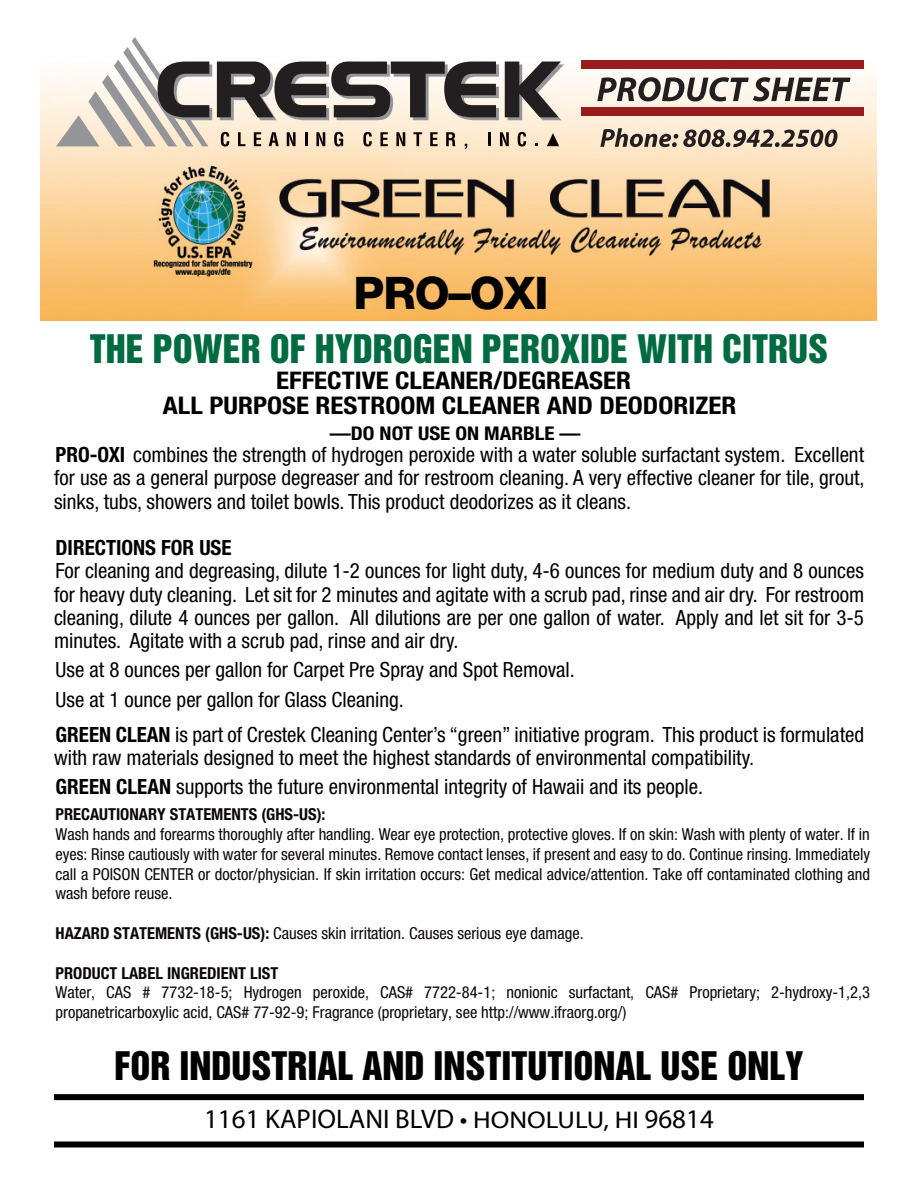
<style>
.page{position:relative;width:918px;height:1188px;background:#fff}
.page>*{position:absolute;margin:0;border:0;box-sizing:border-box;transform-origin:0 0}
.t1{font:800 45px "Helvetica Neue";letter-spacing:-.025em;color:#000}
.t2{font:36px "Helvetica Inserat";color:#000}
.t3{font:36px "Helvetica Inserat";color:#006b41}
.t4{font:27px "Myriad Pro";color:#000}
.t5{font:700 condensed 24.3px/25.5px "Helvetica Neue LT Std";color:#000;text-align:center;scale:1.11 1}
.t6{font:condensed 21px/23.2px "Helvetica Neue LT Std";color:#000;text-align:justify}
.t7{font:700 condensed 21px "Helvetica Neue LT Std";color:#000}
.t8{font:700 condensed 18.9px "Helvetica Neue LT Std";color:#000;scale:1.11 1}
.t9{font:condensed 16.5px/19.8px "Helvetica Neue LT Std";color:#0c0608;text-align:justify}
.t10{font:700 condensed 16.5px "Helvetica Neue LT Std";color:#0c0608}
.s1{font-weight:700}
.s2{font-size:24.3px}
</style>
<div class="page">
<img style="left:40px;top:60px;width:836px;height:260px">
<svg style="left:56px;top:37px;width:508px;height:112px"></svg>
<svg style="left:597px;top:77px;width:254px;height:25px;background:#9d9791"></svg>
<div style="left:582px;top:108px;width:282px;height:8px;background:#981b1e"></div>
<div style="left:582px;top:60px;width:282px;height:9px;background:#981b1e"></div>
<svg style="left:600px;top:128px;width:238px;height:19px;background:#a19485"></svg>
<div style="left:54px;top:1094px;width:810px;height:6px;background:#000"></div>
<div style="left:54px;top:1142px;width:810px;height:6px;background:#000"></div>
<h1 class="t1" style="left:354px;top:266px;width:196px">PRO–OXI</h1>
<h2 class="t3" style="left:90px;top:328px;width:740px">THE POWER OF HYDROGEN PEROXIDE WITH CITRUS</h2>
<p class="t5" style="left:163px;top:367px;width:518px">EFFECTIVE CLEANER/DEGREASER<br>ALL PURPOSE RESTROOM CLEANER AND DEODORIZER</p>
<p class="t8" style="left:330px;top:421px;width:227px">—DO NOT USE ON MARBLE —</p>
<p class="t6" style="left:54px;top:443px;width:812px"><span class="s1">PRO-OXI</span> combines the strength of hydrogen peroxide with a water soluble surfactant system. Excellent for use as a general purpose degreaser and for restroom cleaning. A very effective cleaner for tile, grout, sinks, tubs, showers and toilet bowls. This product deodorizes as it cleans.</p>
<p class="t7" style="left:56px;top:535px;width:178px">DIRECTIONS FOR USE</p>
<p class="t6" style="left:54px;top:559px;width:812px">For cleaning and degreasing, dilute 1-2 ounces for light duty, 4-6 ounces for medium duty and 8 ounces for heavy duty cleaning. Let sit for 2 minutes and agitate with a scrub pad, rinse and air dry. For restroom cleaning, dilute 4 ounces per gallon. All dilutions are per one gallon of water. Apply and let sit for 3-5 minutes. Agitate with a scrub pad, rinse and air dry.</p>
<p class="t6" style="left:56px;top:655px;width:521px;line-height:29.2px">Use at 8 ounces per gallon for Carpet Pre Spray and Spot Removal.<br>Use at 1 ounce per gallon for Glass Cleaning.</p>
<p class="t6" style="left:54px;top:723px;width:812px"><span class="s1">GREEN CLEAN</span> is part of Crestek Cleaning Center’s “green” initiative program. This product is formulated with raw materials designed to meet the highest standards of environmental compatibility.</p>
<p class="t6" style="left:56px;top:775px;width:649px"><span class="s1">GREEN CLEAN</span> supports the future environmental integrity of Hawaii and its people.</p>
<p class="t10" style="left:56px;top:804px;width:272px">PRECAUTIONARY STATEMENTS (GHS-US):</p>
<p class="t9" style="left:56px;top:824px;width:816px">Wash hands and forearms thoroughly after handling. Wear eye protection, protective gloves. If on skin: Wash with plenty of water. If in eyes: Rinse cautiously with water for several minutes. Remove contact lenses, if present and easy to do. Continue rinsing. Immediately call a POISON CENTER or doctor/physician. If skin irritation occurs: Get medical advice/attention. Take off contaminated clothing and wash before reuse.</p>
<p class="t9" style="left:56px;top:923px;width:530px"><span class="s1">HAZARD STATEMENTS (GHS-US):</span> Causes skin irritation. Causes serious eye damage.</p>
<p class="t10" style="left:56px;top:963px;width:224px">PRODUCT LABEL INGREDIENT LIST</p>
<p class="t9" style="left:56px;top:983px;width:816px">Water, CAS # 7732-18-5; Hydrogen peroxide, CAS# 7722-84-1; nonionic surfactant, CAS# Proprietary; 2-hydroxy-1,2,3 propanetricarboxylic acid, CAS# 77-92-9; Fragrance (proprietary, see http://www.ifraorg.org/)</p>
<h2 class="t2" style="left:114px;top:1045px;width:691px">FOR INDUSTRIAL AND INSTITUTIONAL USE ONLY</h2>
<p class="t4" style="left:204px;top:1103px;width:511px">1161 KAPIOLANI BLVD • <span class="s2">HONOLULU, HI</span> 96814</p>
</div>
